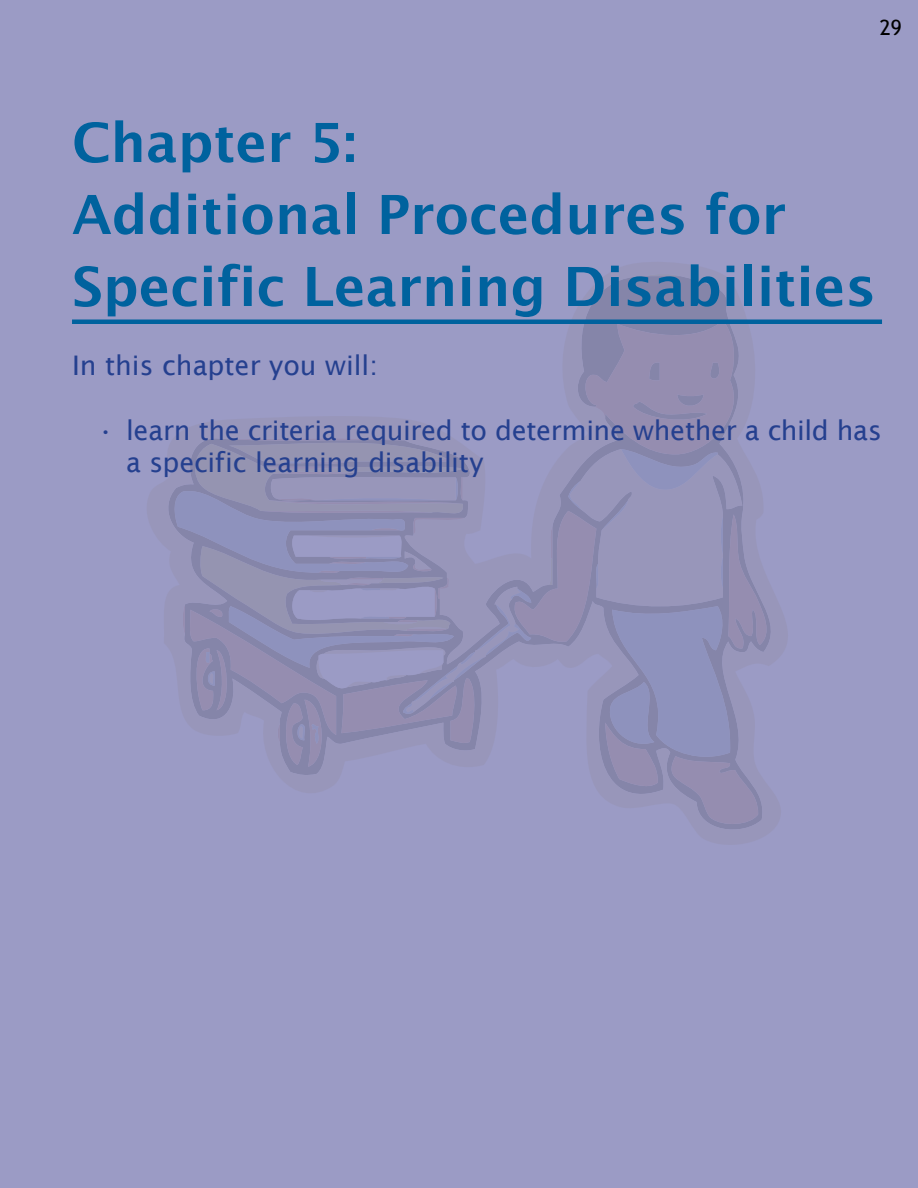
<style>
.page{position:relative;width:918px;height:1188px;background:#9b9bc5}
.page>*{position:absolute;margin:0;border:0;box-sizing:border-box;transform-origin:0 0}
.Chapter_Header{font:600 54px/72px "Lucida Sans";color:#00629e}
.Chapter_Head_bullets{font:27px/32.4px "Lucida Sans";letter-spacing:-.01em;color:#25408f}
.You_will_learn{font:27px "Lucida Sans";color:#25408f}
.t1{font:21px "Trebuchet MS";color:#000}
</style>
<div class="page">
<svg style="left:146px;top:262px;width:656px;height:582px"></svg>
<svg style="left:172px;top:324px;width:601px;height:503px"></svg>
<hr style="left:72px;top:320px;width:810px;height:4px;background:#00629e">
<p class="t1" style="left:880px;top:15px;width:24px">29</p>
<p class="Chapter_Header" style="left:72px;top:106px;width:805px">Chapter 5:<br>Additional Procedures for<br>Specific Learning Disabilities</p>
<p class="You_will_learn" style="left:72px;top:350px;width:307px">In this chapter you will:</p>
<p class="Chapter_Head_bullets" style="left:126px;top:414px;width:758px;text-indent:-29px">• learn the criteria required to determine whether a child has a specific learning disability</p>
</div>
